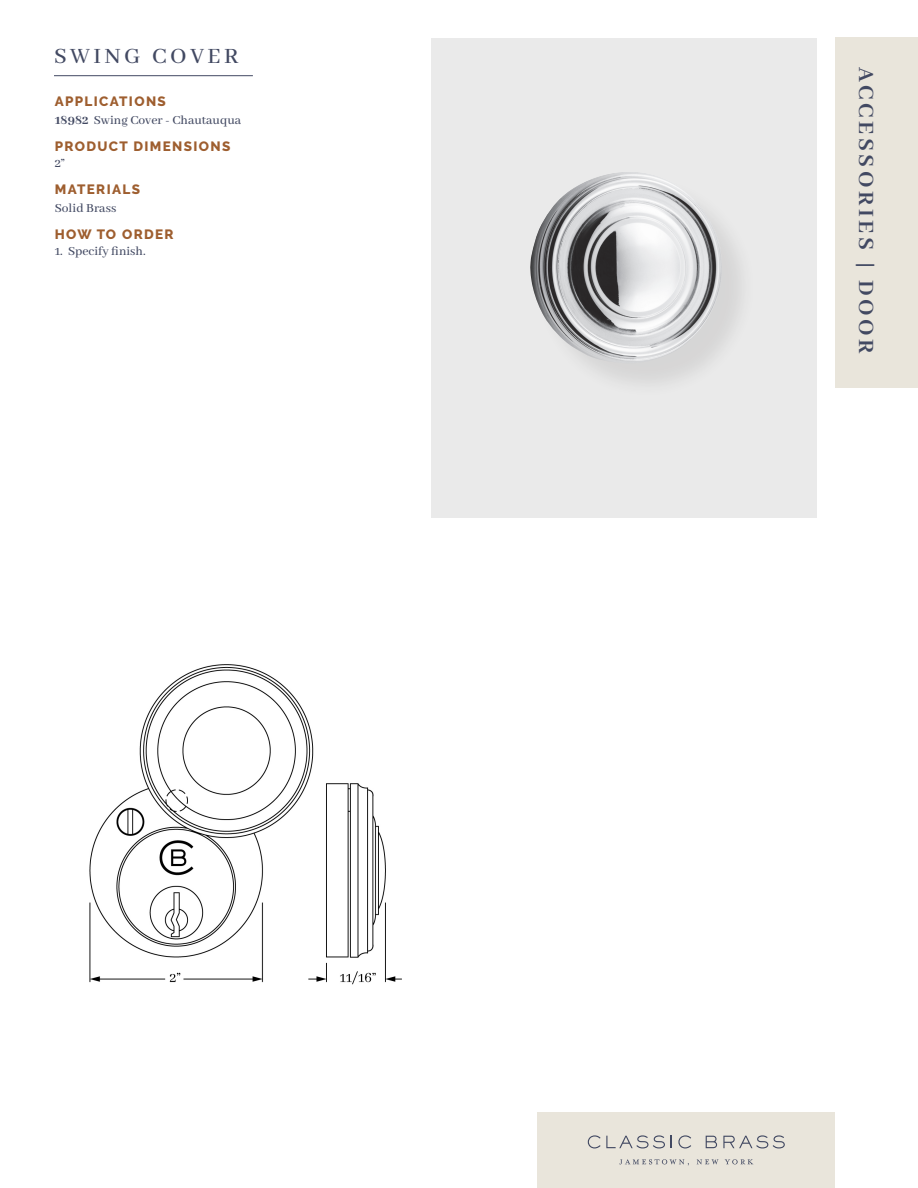
<style>
.page{position:relative;width:918px;height:1188px;background:#fff}
.page>*{position:absolute;margin:0;border:0;box-sizing:border-box;transform-origin:0 0}
.t1{font:700 24px "Abhaya Libre";letter-spacing:.15em;color:#424962}
.t2{font:500 24px "Abhaya Libre";letter-spacing:.15em;color:#424962}
.t3{font:500 13.5px "Abhaya Libre";color:#424962}
.t4{font:800 13.5px "Raleway";letter-spacing:.1em;color:#9e5e2f}
.s1{font-weight:800}
</style>
<div class="page">
<div style="left:537px;top:1112px;width:298px;height:76px;background:#e9e5db"></div>
<svg style="left:588px;top:1135px;width:77px;height:13px"></svg>
<svg style="left:671px;top:1136px;width:1px;height:12px"></svg>
<svg style="left:678px;top:1135px;width:13px;height:13px"></svg>
<svg style="left:706px;top:1136px;width:11px;height:12px"></svg>
<svg style="left:723px;top:1135px;width:62px;height:13px"></svg>
<svg style="left:697px;top:1159px;width:22px;height:5px"></svg>
<svg style="left:725px;top:1159px;width:28px;height:5px"></svg>
<svg style="left:619px;top:1159px;width:70px;height:7px"></svg>
<div style="left:835px;top:38px;width:83px;height:350px;background:#e9e5db"></div>
<hr style="left:54px;top:75px;width:199px;height:1px;background:#424962">
<div style="left:431px;top:38px;width:385px;height:480px;background:#eaeaea"></div>
<img style="left:89px;top:664px;width:313px;height:321px">
<div style="left:535px;top:176px;width:222px;height:223px;background:#231f20;opacity:.1"></div>
<img style="left:530px;top:172px;width:193px;height:193px">
<p class="t2" style="left:54px;top:43px;width:186px">SWING COVER</p>
<p class="t4" style="left:55px;top:93px;width:113px">APPLICATIONS</p>
<p class="t3" style="left:55px;top:112px;width:188px"><span class="s1">18982</span> Swing Cover - Chautauqua</p>
<p class="t4" style="left:55px;top:138px;width:177px">PRODUCT DIMENSIONS</p>
<p class="t3" style="left:55px;top:155px;width:12px">2”</p>
<p class="t4" style="left:55px;top:181px;width:87px">MATERIALS</p>
<p class="t3" style="left:55px;top:200px;width:63px">Solid Brass</p>
<p class="t4" style="left:55px;top:226px;width:120px">HOW TO ORDER</p>
<p class="t3" style="left:55px;top:244px;width:93px">1. Specify finish.</p>
<p class="t1" style="left:879px;top:67px;width:289px;rotate:90deg">ACCESSORIES | DOOR</p>
</div>
